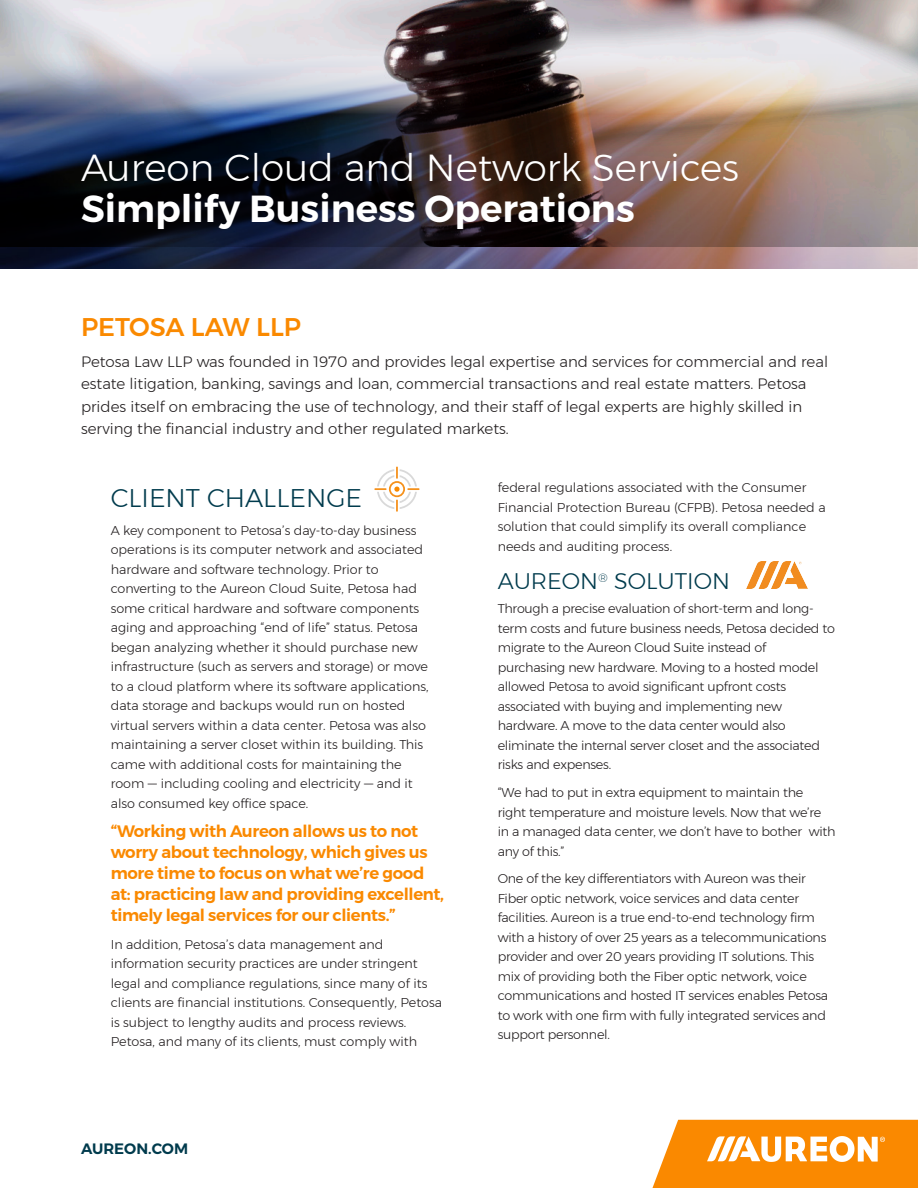
<style>
.page{position:relative;width:918px;height:1188px;background:#fff}
.page>*{position:absolute;margin:0;border:0;box-sizing:border-box;transform-origin:0 0}
.Cover_Header_Bold{font:300 37.5px/40.5px "Montserrat";color:#fff}
.t1{font:300 25.5px "Montserrat";color:#003b4d}
.t2{font:500 25.5px "Montserrat";color:#fa8900}
.t3{font:300 22.5px "Montserrat";color:#003b4d}
.Callout{font:600 16.5px/21px "Montserrat";letter-spacing:-.02em;color:#fa8900}
.Intro{font:300 15px/22.5px "Montserrat";color:#231f20}
.t4{font:600 15px "Montserrat";color:#003b4d}
.t5{font:300 12.75px/19.5px "Montserrat";letter-spacing:-.01em;color:#231f20}
.s1{font-weight:600}
</style>
<div class="page">
<img style="left:0;top:0;width:918px;height:50px">
<img style="left:0;top:50px;width:918px;height:219px">
<svg style="left:652px;top:1120px;width:266px;height:68px;background:#fa9112"></svg>
<svg style="left:374px;top:466px;width:46px;height:46px"></svg>
<img style="left:747px;top:562px;width:61px;height:27px">
<img style="left:707px;top:1137px;width:177px;height:24px">
<p class="Cover_Header_Bold" style="left:81px;top:147px;width:660px">Aureon Cloud and Network Services<br><span class="s1">Simplify Business Operations</span></p>
<p class="t2" style="left:81px;top:307px;width:222px">PETOSA LAW LLP</p>
<p class="Intro" style="left:81px;top:350px;width:749px">Petosa Law LLP was founded in 1970 and provides legal expertise and services for commercial and real estate litigation, banking, savings and loan, commercial transactions and real estate matters. Petosa prides itself on embracing the use of technology, and their staff of legal experts are highly skilled in serving the financial industry and other regulated markets.</p>
<p class="t1" style="left:111px;top:479px;width:253px">CLIENT CHALLENGE</p>
<p class="t5" style="left:111px;top:521px;width:319px">A key component to Petosa’s day-to-day business operations is its computer network and associated hardware and software technology. Prior to converting to the Aureon Cloud Suite, Petosa had some critical hardware and software components aging and approaching “end of life” status. Petosa began analyzing whether it should purchase new infrastructure (such as servers and storage) or move to a cloud platform where its software applications, data storage and backups would run on hosted virtual servers within a data center. Petosa was also maintaining a server closet within its building. This came with additional costs for maintaining the room — including cooling and electricity — and it also consumed key office space.</p>
<p class="Callout" style="left:111px;top:821px;width:335px">“Working with Aureon allows us to not worry about technology, which gives us more time to focus on what we’re good at: practicing law and providing excellent, timely legal services for our clients.”</p>
<p class="t5" style="left:111px;top:934px;width:333px">In addition, Petosa’s data management and information security practices are under stringent legal and compliance regulations, since many of its clients are financial institutions. Consequently, Petosa is subject to lengthy audits and process reviews.<br>Petosa, and many of its clients, must comply with</p>
<p class="t4" style="left:81px;top:1137px;width:109px">AUREON.COM</p>
<p class="t5" style="left:498px;top:478px;width:330px">federal regulations associated with the Consumer Financial Protection Bureau (CFPB). Petosa needed a solution that could simplify its overall compliance needs and auditing process.</p>
<h3 class="t3" style="left:498px;top:564px;width:234px">AUREON<sup>®</sup> SOLUTION</h3>
<p class="t5" style="left:498px;top:599px;width:339px">Through a precise evaluation of short-term and long&shy;term costs and future business needs, Petosa decided to migrate to the Aureon Cloud Suite instead of purchasing new hardware. Moving to a hosted model allowed Petosa to avoid significant upfront costs associated with buying and implementing new hardware. A move to the data center would also eliminate the internal server closet and the associated risks and expenses.</p>
<p class="t5" style="left:498px;top:783px;width:339px">“We had to put in extra equipment to maintain the<br>right temperature and moisture levels. Now that we’re in a managed data center, we don’t have to bother with any of this.”</p>
<p class="t5" style="left:498px;top:869px;width:332px">One of the key differentiators with Aureon was their Fiber optic network, voice services and data center facilities. Aureon is a true end-to-end technology firm with a history of over 25 years as a telecommunications provider and over 20 years providing IT solutions. This mix of providing both the Fiber optic network, voice communications and hosted IT services enables Petosa to work with one firm with fully integrated services and support personnel.</p>
</div>
